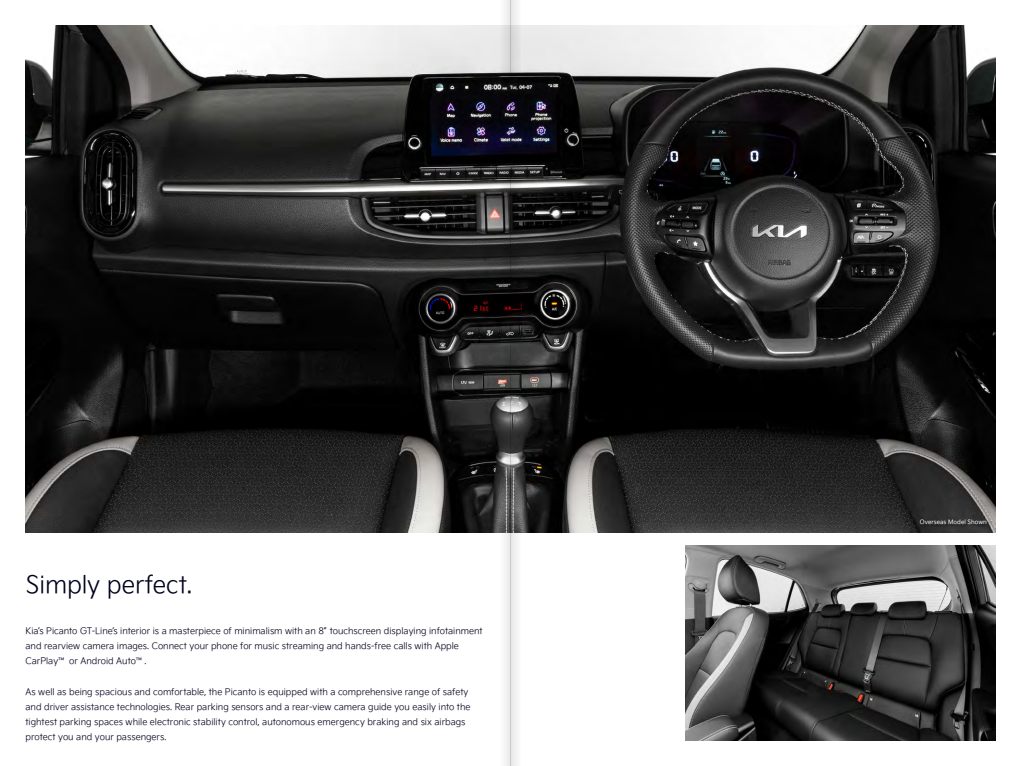
<style>
.page{position:relative;width:1021px;height:766px;background:#fff}
.page>*{position:absolute;margin:0;border:0;box-sizing:border-box;transform-origin:0 0}
.t1{font:24px "Kia Signature OTF Light";letter-spacing:-.005em;color:#00001d}
.t2{font:9px/15px "Kia Signature OTF Light";color:#00001d}
.t3{font:6px "Kia Signature OTF Regular";color:#fff}
</style>
<div class="page">
<img style="left:26px;top:26px;width:969px;height:506px">
<img style="left:685px;top:545px;width:310px;height:195px">
<div style="left:919px;top:518px;width:72px;height:11px;background:#2d2d2d"></div>
<svg style="left:510px;top:0;width:11px;height:765px"></svg>
<svg style="left:500px;top:0;width:10px;height:765px"></svg>
<h1 class="t1" style="left:26px;top:567px;width:168px">Simply perfect.</h1>
<p class="t2" style="left:26px;top:623px;width:458px">Kia’s Picanto GT-Line’s interior is a masterpiece of minimalism with an 8” touchscreen displaying infotainment and rearview camera images. Connect your phone for music streaming and hands-free calls with Apple<br>CarPlay™ or Android Auto™.</p>
<p class="t2" style="left:26px;top:683px;width:446px">As well as being spacious and comfortable, the Picanto is equipped with a comprehensive range of safety and driver assistance technologies. Rear parking sensors and a rear-view camera guide you easily into the tightest parking spaces while electronic stability control, autonomous emergency braking and six airbags protect you and your passengers.</p>
<p class="t3" style="left:919px;top:517px;width:69px">Overseas Model Shown</p>
</div>
